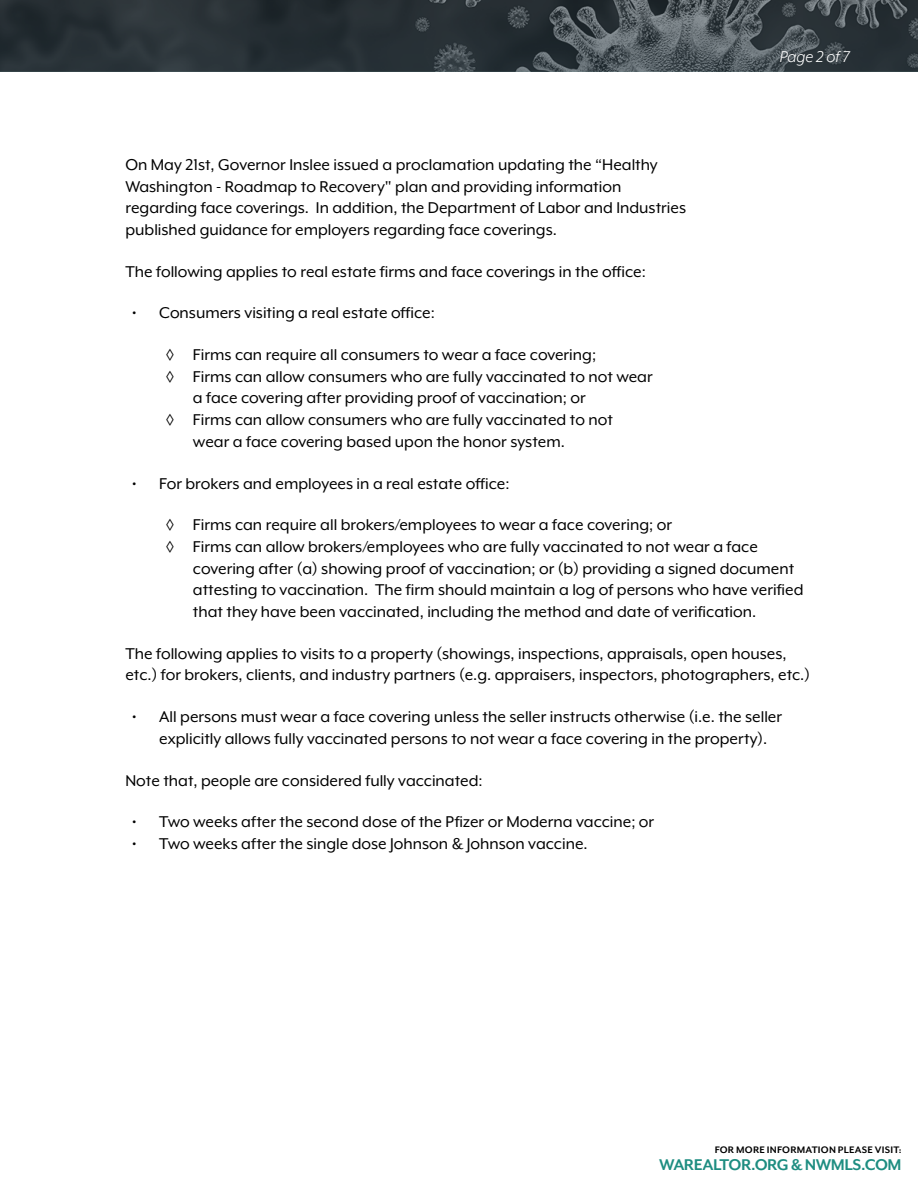
<style>
.page{position:relative;width:918px;height:1188px;background:#fff}
.page>*{position:absolute;margin:0;border:0;box-sizing:border-box;transform-origin:0 0}
.t1{font:18px/21.6px "Mr Eaves XL Mod OT";color:#000}
.t2{font:italic 18px "Mr Eaves XL Mod OT";color:#fff}
.t3{font:700 17.85px "Mr Eaves Mod OT";letter-spacing:-.03em;color:#1e8d81}
.t4{font:700 10.95px "Mr Eaves Mod OT";letter-spacing:.02em;color:#000}
</style>
<div class="page">
<img style="left:0;top:0;width:918px;height:72px">
<p class="t2" style="left:780px;top:48px;width:72px">Page 2 of 7</p>
<p class="t1" style="left:125px;top:154px;width:562px">On May 21st, Governor Inslee issued a proclamation updating the “Healthy Washington - Roadmap to Recovery" plan and providing information regarding face coverings. In addition, the Department of Labor and Industries published guidance for employers regarding face coverings.</p>
<p class="t1" style="left:125px;top:260px;width:522px">The following applies to real estate firms and face coverings in the office:</p>
<p class="t1" style="left:132px;top:302px;width:304px">• Consumers visiting a real estate office:</p>
<p class="t1" style="left:166px;top:344px;width:432px">◊ Firms can require all consumers to wear a face covering;</p>
<p class="t1" style="left:166px;top:366px;width:488px">◊ Firms can allow consumers who are fully vaccinated to not wear</p>
<p class="t1" style="left:193px;top:387px;width:394px">a face covering after providing proof of vaccination; or</p>
<p class="t1" style="left:166px;top:409px;width:448px">◊ Firms can allow consumers who are fully vaccinated to not</p>
<p class="t1" style="left:193px;top:430px;width:373px">wear a face covering based upon the honor system.</p>
<p class="t1" style="left:132px;top:472px;width:379px">• For brokers and employees in a real estate office:</p>
<p class="t1" style="left:166px;top:514px;width:508px">◊ Firms can require all brokers/employees to wear a face covering; or</p>
<p class="t1" style="left:166px;top:536px;width:593px">◊ Firms can allow brokers/employees who are fully vaccinated to not wear a face</p>
<p class="t1" style="left:193px;top:557px;width:603px">covering after (a) showing proof of vaccination; or (b) providing a signed document</p>
<p class="t1" style="left:193px;top:579px;width:612px">attesting to vaccination. The firm should maintain a log of persons who have verified</p>
<p class="t1" style="left:193px;top:601px;width:565px">that they have been vaccinated, including the method and date of verification.</p>
<p class="t1" style="left:125px;top:642px;width:686px">The following applies to visits to a property (showings, inspections, appraisals, open houses, etc.) for brokers, clients, and industry partners (e.g. appraisers, inspectors, photographers, etc.)</p>
<p class="t1" style="left:159px;top:706px;width:624px;text-indent:-27px">• All persons must wear a face covering unless the seller instructs otherwise (i.e. the seller explicitly allows fully vaccinated persons to not wear a face covering in the property).</p>
<p class="t1" style="left:125px;top:769px;width:359px">Note that, people are considered fully vaccinated:</p>
<p class="t1" style="left:132px;top:811px;width:524px">• Two weeks after the second dose of the Pfizer or Moderna vaccine; or</p>
<p class="t1" style="left:132px;top:833px;width:457px">• Two weeks after the single dose Johnson &amp; Johnson vaccine.</p>
<p class="t4" style="left:715px;top:1144px;width:188px">FOR MORE INFORMATION PLEASE VISIT:</p>
<p class="t3" style="left:659px;top:1155px;width:244px">WAREALTOR.ORG &amp; NWMLS.COM</p>
</div>
